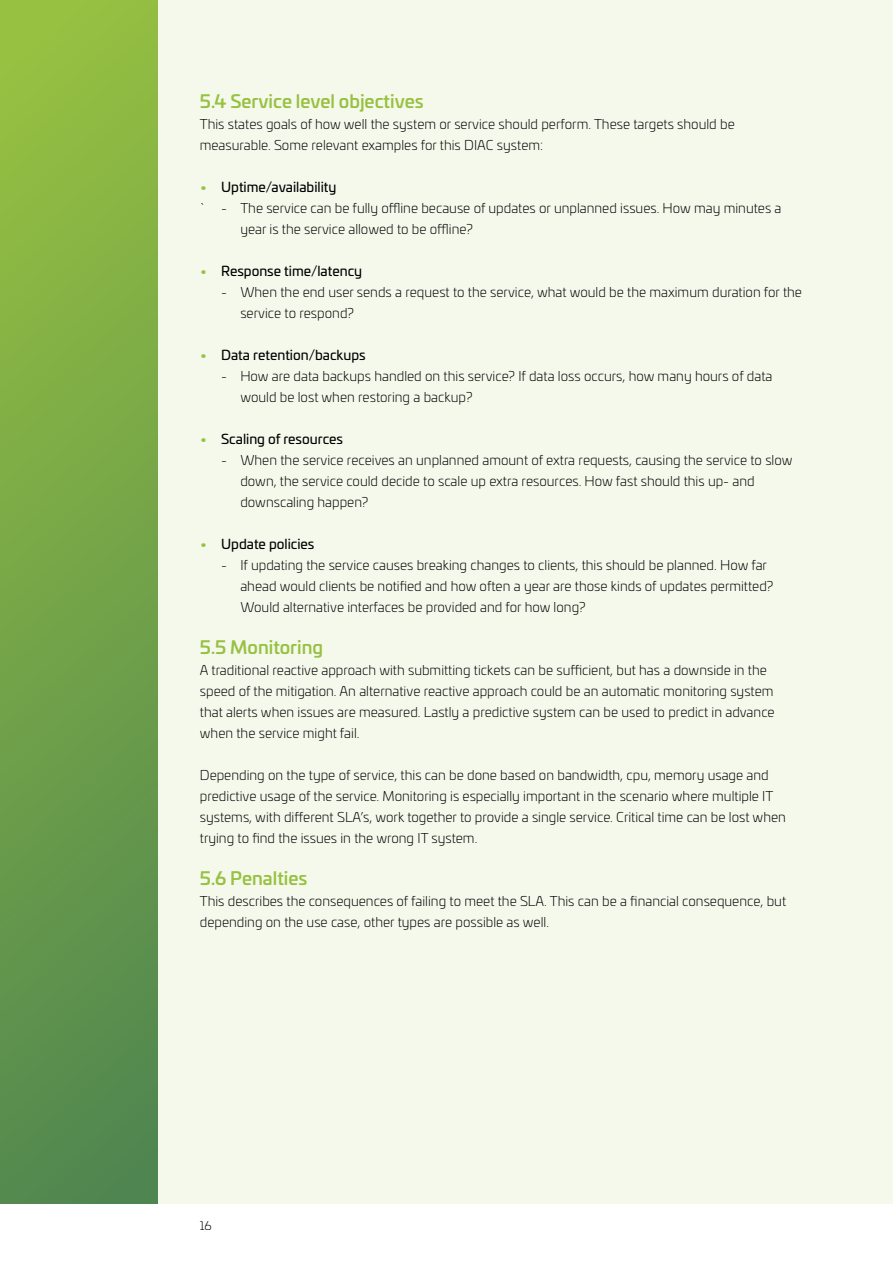
<style>
.page{position:relative;width:893px;height:1263px;background:#fff}
.page>*{position:absolute;margin:0;border:0;box-sizing:border-box;transform-origin:0 0}
.t1{font:500 18px "Univia Pro";color:#97c141}
.t2{font:300 13.5px/21px "Univia Pro";color:#000}
.t3{font:13.5px "Univia Pro";color:#000}
.t4{font:300 12px "Univia Pro";color:#000}
.s1{color:#97c141}
</style>
<div class="page">
<div style="left:0;top:0;width:893px;height:1203px;background:#f5f9ec"></div>
<div style="left:0;top:0;width:157px;height:1203px;background:linear-gradient(to bottom,#97c141,#508650)"></div>
<h1 class="t1" style="left:200px;top:87px;width:225px">5.4 Service level objectives</h1>
<p class="t2" style="left:200px;top:113px;width:536px">This states goals of how well the system or service should perform. These targets should be measurable. Some relevant examples for this DIAC system:</p>
<p class="t3" style="left:200px;top:177px;width:138px"><span class="s1">•</span> Uptime/availability</p>
<p class="t2" style="left:200px;top:197px;width:583px">` - The service can be fully offline because of updates or unplanned issues. How may minutes a</p>
<p class="t2" style="left:240px;top:218px;width:234px">year is the service allowed to be offline?</p>
<p class="t3" style="left:200px;top:261px;width:164px"><span class="s1">•</span> Response time/latency</p>
<p class="t2" style="left:240px;top:281px;width:563px;text-indent:-19px">- When the end user sends a request to the service, what would be the maximum duration for the service to respond?</p>
<p class="t3" style="left:200px;top:345px;width:167px"><span class="s1">•</span> Data retention/backups</p>
<p class="t2" style="left:240px;top:365px;width:534px;text-indent:-19px">- How are data backups handled on this service? If data loss occurs, how many hours of data would be lost when restoring a backup?</p>
<p class="t3" style="left:200px;top:429px;width:145px"><span class="s1">•</span> Scaling of resources</p>
<p class="t2" style="left:240px;top:449px;width:554px;text-indent:-19px">- When the service receives an unplanned amount of extra requests, causing the service to slow down, the service could decide to scale up extra resources. How fast should this up- and downscaling happen?</p>
<p class="t3" style="left:200px;top:534px;width:116px"><span class="s1">•</span> Update policies</p>
<p class="t2" style="left:240px;top:554px;width:535px;text-indent:-19px">- If updating the service causes breaking changes to clients, this should be planned. How far ahead would clients be notified and how often a year are those kinds of updates permitted?<br>Would alternative interfaces be provided and for how long?</p>
<h1 class="t1" style="left:200px;top:633px;width:125px">5.5 Monitoring</h1>
<p class="t2" style="left:200px;top:659px;width:576px">A traditional reactive approach with submitting tickets can be sufficient, but has a downside in the speed of the mitigation. An alternative reactive approach could be an automatic monitoring system that alerts when issues are measured. Lastly a predictive system can be used to predict in advance when the service might fail.</p>
<p class="t2" style="left:200px;top:764px;width:588px">Depending on the type of service, this can be done based on bandwidth, cpu, memory usage and predictive usage of the service. Monitoring is especially important in the scenario where multiple IT systems, with different SLA’s, work together to provide a single service. Critical time can be lost when trying to find the issues in the wrong IT system.</p>
<h1 class="t1" style="left:200px;top:864px;width:109px">5.6 Penalties</h1>
<p class="t2" style="left:200px;top:890px;width:588px">This describes the consequences of failing to meet the SLA. This can be a financial consequence, but depending on the use case, other types are possible as well.</p>
<p class="t4" style="left:200px;top:1217px;width:13px">16</p>
</div>
